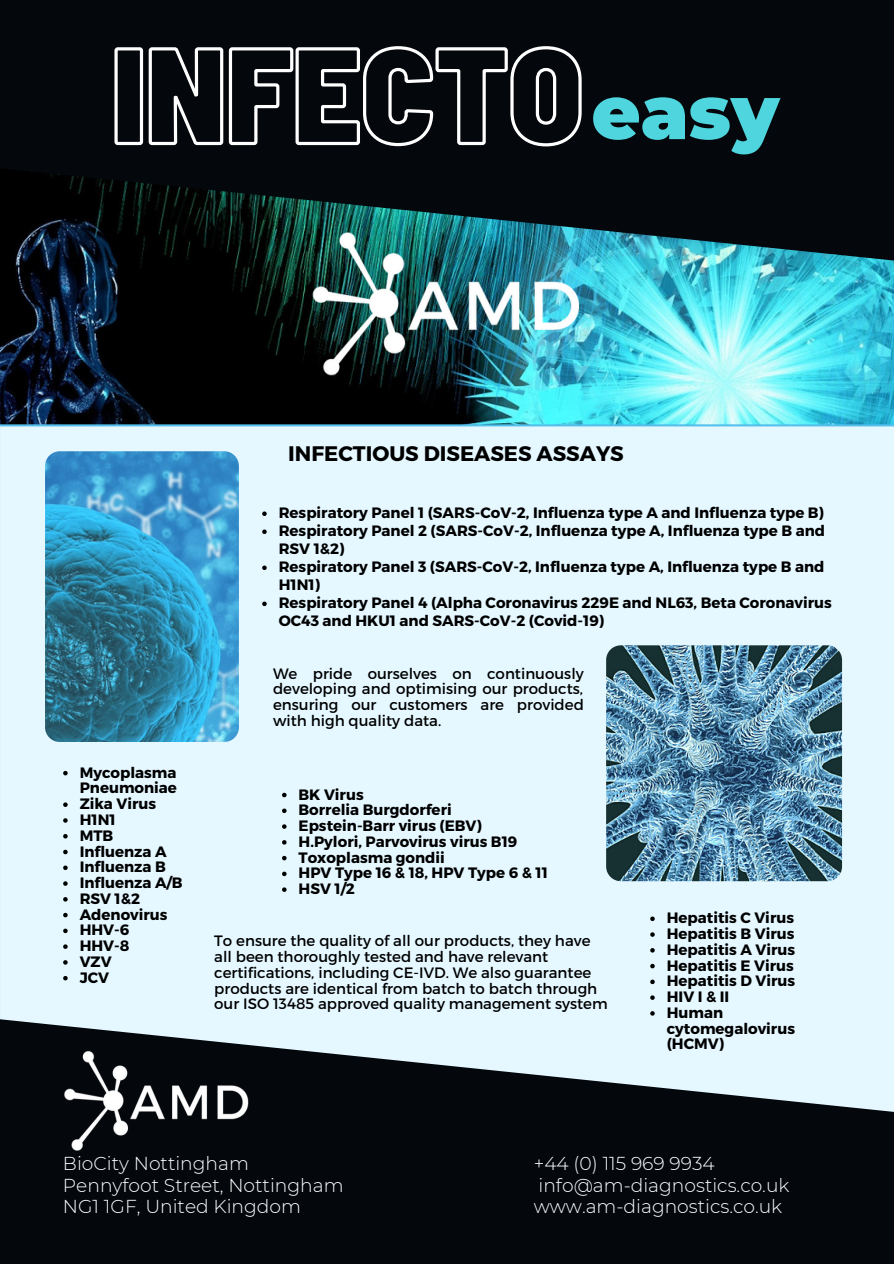
<style>
.page{position:relative;width:894px;height:1264px;background:#fff}
.page>*{position:absolute;margin:0;border:0;box-sizing:border-box;transform-origin:0 0}
.t1{font:900 75px "Montserrat";color:#4fd5dd}
.t2{font:700 21px "Montserrat";color:#000}
.t3{font:300 18.6px "Montserrat";color:#fff}
.t4{font:700 15px/15.8px "Montserrat";color:#000}
.t5{font:15px/15.8px "Montserrat";color:#000;text-align:justify}
</style>
<div class="page">
<img style="left:0;top:261px;width:893px;height:163px">
<div style="left:0;top:424px;width:893px;height:594px;background:#e5f8ff"></div>
<svg style="left:0;top:0;width:893px;height:261px;background:#061115"></svg>
<svg style="left:0;top:1018px;width:893px;height:245px;background:#333b40"></svg>
<img style="left:61px;top:1048px;width:192px;height:105px">
<img style="left:308px;top:229px;width:277px;height:150px">
<img style="left:45px;top:451px;width:194px;height:291px;border-radius:15px">
<img style="left:606px;top:645px;width:235px;height:236px;border-radius:15px">
<svg style="left:282px;top:792px;width:4px;height:5px"></svg>
<svg style="left:282px;top:808px;width:4px;height:5px"></svg>
<svg style="left:282px;top:824px;width:4px;height:4px"></svg>
<svg style="left:282px;top:840px;width:4px;height:4px"></svg>
<svg style="left:282px;top:855px;width:4px;height:5px"></svg>
<svg style="left:282px;top:871px;width:4px;height:5px"></svg>
<svg style="left:282px;top:887px;width:4px;height:4px"></svg>
<svg style="left:63px;top:771px;width:5px;height:4px"></svg>
<svg style="left:63px;top:802px;width:5px;height:5px"></svg>
<svg style="left:63px;top:818px;width:5px;height:4px"></svg>
<svg style="left:63px;top:834px;width:5px;height:4px"></svg>
<svg style="left:63px;top:849px;width:5px;height:5px"></svg>
<svg style="left:63px;top:865px;width:5px;height:5px"></svg>
<svg style="left:63px;top:881px;width:5px;height:4px"></svg>
<svg style="left:63px;top:897px;width:5px;height:4px"></svg>
<svg style="left:63px;top:912px;width:5px;height:5px"></svg>
<svg style="left:63px;top:928px;width:5px;height:5px"></svg>
<svg style="left:63px;top:944px;width:5px;height:4px"></svg>
<svg style="left:63px;top:960px;width:5px;height:4px"></svg>
<svg style="left:63px;top:975px;width:5px;height:5px"></svg>
<svg style="left:262px;top:511px;width:4px;height:5px"></svg>
<svg style="left:262px;top:529px;width:4px;height:5px"></svg>
<svg style="left:262px;top:565px;width:4px;height:5px"></svg>
<svg style="left:262px;top:601px;width:4px;height:5px"></svg>
<svg style="left:650px;top:916px;width:4px;height:5px"></svg>
<svg style="left:650px;top:932px;width:4px;height:4px"></svg>
<svg style="left:650px;top:948px;width:4px;height:4px"></svg>
<svg style="left:650px;top:963px;width:4px;height:5px"></svg>
<svg style="left:650px;top:979px;width:4px;height:5px"></svg>
<svg style="left:650px;top:995px;width:4px;height:4px"></svg>
<svg style="left:650px;top:1011px;width:4px;height:4px"></svg>
<svg style="left:113px;top:44px;width:470px;height:104px;background:#2f3337"></svg>
<p class="t1" style="left:591px;top:66px;width:189px">easy</p>
<p class="t2" style="left:288px;top:440px;width:337px">INFECTIOUS DISEASES ASSAYS</p>
<p class="t4" style="left:80px;top:763px;width:99px">Mycoplasma<br>Pneumoniae</p>
<p class="t4" style="left:80px;top:795px;width:78px">Zika Virus</p>
<p class="t4" style="left:80px;top:811px;width:37px">H1N1</p>
<p class="t4" style="left:80px;top:826px;width:35px">MTB</p>
<p class="t4" style="left:80px;top:842px;width:88px">Influenza A</p>
<p class="t4" style="left:80px;top:858px;width:88px">Influenza B</p>
<p class="t4" style="left:80px;top:874px;width:104px">Influenza A/B</p>
<p class="t4" style="left:80px;top:889px;width:62px">RSV 1&amp;2</p>
<p class="t4" style="left:80px;top:905px;width:89px">Adenovirus</p>
<p class="t4" style="left:80px;top:921px;width:51px">HHV-6</p>
<p class="t4" style="left:80px;top:937px;width:51px">HHV-8</p>
<p class="t4" style="left:80px;top:952px;width:34px">VZV</p>
<p class="t4" style="left:80px;top:968px;width:31px">JCV</p>
<p class="t4" style="left:278px;top:504px;width:546px">Respiratory Panel 1 (SARS-CoV-2, Influenza type A and Influenza type B)</p>
<p class="t4" style="left:278px;top:521px;width:547px;line-height:18px">Respiratory Panel 2 (SARS-CoV-2, Influenza type A, Influenza type B and<br>RSV 1&amp;2)</p>
<p class="t4" style="left:278px;top:557px;width:547px;line-height:18px">Respiratory Panel 3 (SARS-CoV-2, Influenza type A, Influenza type B and<br>H1N1)</p>
<p class="t4" style="left:278px;top:593px;width:554px;line-height:18px">Respiratory Panel 4 (Alpha Coronavirus 229E and NL63, Beta Coronavirus<br>OC43 and HKU1 and SARS-CoV-2 (Covid-19)</p>
<p class="t5" style="left:273px;top:664px;width:312px">We pride ourselves on continuously developing and optimising our products, ensuring our customers are provided with high quality data.</p>
<p class="t4" style="left:298px;top:785px;width:67px">BK Virus</p>
<p class="t4" style="left:298px;top:801px;width:155px">Borrelia Burgdorferi</p>
<p class="t4" style="left:298px;top:817px;width:185px">Epstein-Barr virus (EBV)</p>
<p class="t4" style="left:298px;top:832px;width:220px">H.Pylori, Parvovirus virus B19</p>
<p class="t4" style="left:298px;top:848px;width:148px">Toxoplasma gondii</p>
<p class="t4" style="left:298px;top:864px;width:251px">HPV Type 16 &amp; 18, HPV Type 6 &amp; 11</p>
<p class="t4" style="left:298px;top:880px;width:58px">HSV 1/2</p>
<p class="t5" style="left:214px;top:932px;width:395px;text-align:left">To ensure the quality of all our products, they have all been thoroughly tested and have relevant certifications, including CE-IVD. We also guarantee products are identical from batch to batch through our ISO 13485 approved quality management system</p>
<p class="t4" style="left:666px;top:909px;width:129px">Hepatitis C Virus</p>
<p class="t4" style="left:666px;top:925px;width:129px">Hepatitis B Virus</p>
<p class="t4" style="left:666px;top:940px;width:130px">Hepatitis A Virus</p>
<p class="t4" style="left:666px;top:956px;width:128px">Hepatitis E Virus</p>
<p class="t4" style="left:666px;top:972px;width:130px">Hepatitis D Virus</p>
<p class="t4" style="left:666px;top:988px;width:64px">HIV I &amp; II</p>
<p class="t4" style="left:666px;top:1003px;width:130px">Human cytomegalovirus (HCMV)</p>
<p class="t3" style="left:63px;top:1151px;width:187px">BioCity Nottingham</p>
<p class="t3" style="left:63px;top:1173px;width:282px">Pennyfoot Street, Nottingham</p>
<p class="t3" style="left:63px;top:1195px;width:239px">NG1 1GF, United Kingdom</p>
<p class="t3" style="left:533px;top:1151px;width:182px">+44 (0) 115 969 9934</p>
<p class="t3" style="left:538px;top:1173px;width:252px">info@am-diagnostics.co.uk</p>
<p class="t3" style="left:533px;top:1195px;width:250px">www.am-diagnostics.co.uk</p>
</div>
